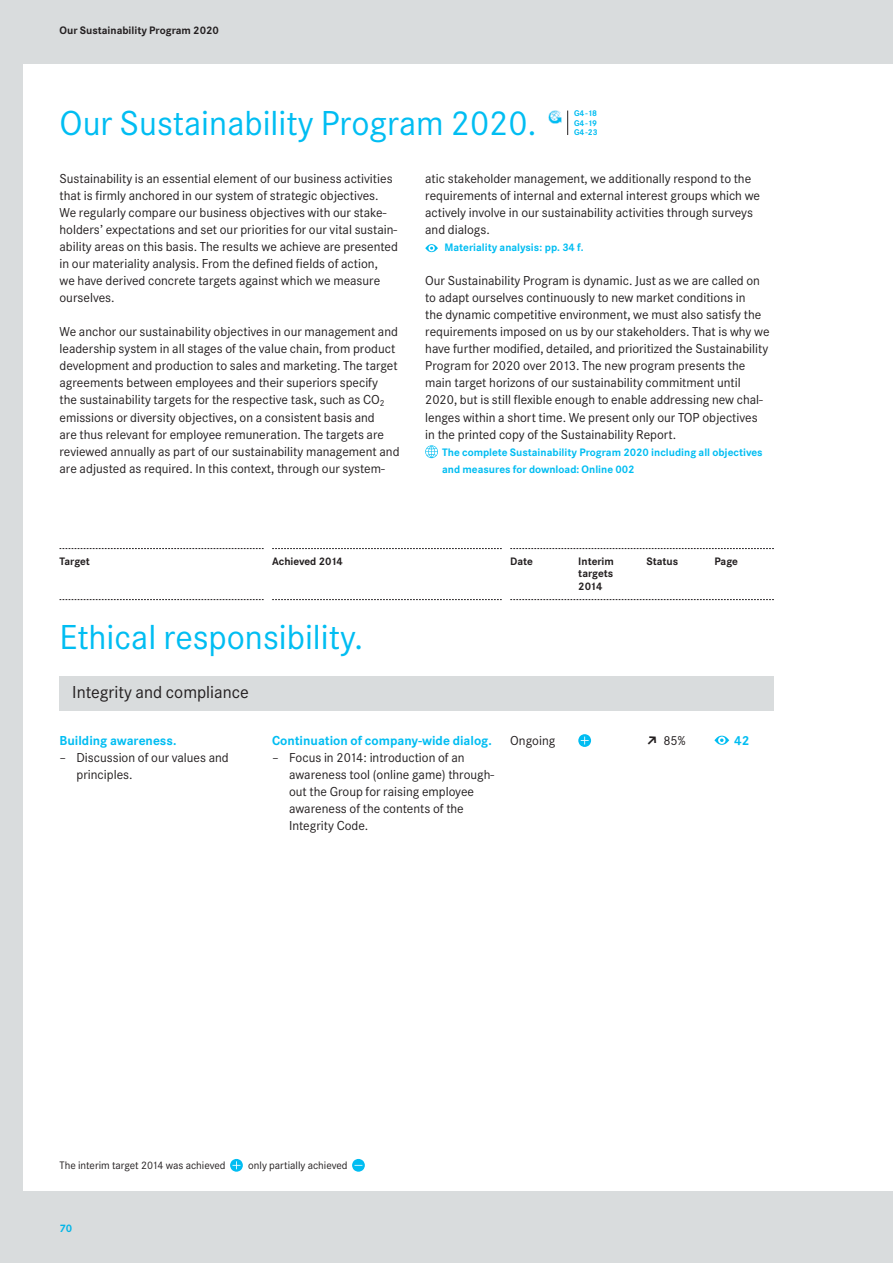
<style>
.page{position:relative;width:893px;height:1263px;background:#d9dcdd}
.page>*{position:absolute;margin:0;border:0;box-sizing:border-box;transform-origin:0 0}
.t1{font:36px "Corporate S";color:#01bdf2}
.t2{font:18px "Corporate S";color:#231f20}
.t3{font:13.5px/17px "Corporate S";color:#231f20}
.t4{font:700 13.5px "Corporate S";color:#01bdf2}
.t5{font:700 11.25px/17px "Corporate S";color:#01bdf2}
.t6{font:700 11.25px/12.8px "Corporate S";color:#231f20;text-align:justify}
.t7{font:11.25px "Corporate S";color:#231f20}
.t8{font:700 11.25px "Corporate S";color:#01b5e7}
.t9{font:700 8.7px/9.1px "Corporate S";color:#01bdf2;text-align:justify}
</style>
<div class="page">
<div style="left:23px;top:64px;width:870px;height:1127px;background:#fff"></div>
<svg style="left:425px;top:244px;width:13px;height:8px"></svg>
<svg style="left:425px;top:445px;width:13px;height:13px"></svg>
<svg style="left:60px;top:599px;width:204px;height:1px"></svg>
<svg style="left:272px;top:599px;width:230px;height:1px"></svg>
<svg style="left:510px;top:599px;width:264px;height:1px"></svg>
<svg style="left:60px;top:548px;width:204px;height:1px"></svg>
<svg style="left:272px;top:548px;width:230px;height:1px"></svg>
<svg style="left:510px;top:548px;width:264px;height:1px"></svg>
<svg style="left:714px;top:736px;width:15px;height:9px"></svg>
<div style="left:60px;top:676px;width:714px;height:34px;background:#d9dcdd"></div>
<svg style="left:230px;top:1159px;width:13px;height:13px"></svg>
<svg style="left:352px;top:1159px;width:13px;height:13px"></svg>
<svg style="left:549px;top:111px;width:12px;height:12px"></svg>
<svg style="left:567px;top:111px;width:1px;height:24px"></svg>
<svg style="left:578px;top:734px;width:13px;height:13px"></svg>
<p class="t6" style="left:60px;top:24px;width:161px">Our Sustainability Program 2020</p>
<h1 class="t1" style="left:60px;top:101px;width:479px">Our Sustainability Program 2020.</h1>
<p class="t3" style="left:60px;top:170px;width:340px">Sustainability is an essential element of our business activities that is firmly anchored in our system of strategic objectives.<br>We regularly compare our business objectives with our stake&shy;holders’ expectations and set our priorities for our vital sustain&shy;ability areas on this basis. The results we achieve are presented in our materiality analysis. From the defined fields of action,<br>we have derived concrete targets against which we measure ourselves.</p>
<p class="t3" style="left:60px;top:323px;width:341px">We anchor our sustainability objectives in our management and leadership system in all stages of the value chain, from product development and production to sales and marketing. The target agreements between employees and their superiors specify<br>the sustainability targets for the respective task, such as CO<sub>2 </sub>emissions or diversity objectives, on a consistent basis and<br>are thus relevant for employee remuneration. The targets are reviewed annually as part of our sustainability management and are adjusted as required. In this context, through our system-</p>
<p class="t9" style="left:574px;top:109px;width:25px">G4-18<br>G4-19<br>G4-23</p>
<p class="t3" style="left:425px;top:170px;width:336px">atic stakeholder management, we additionally respond to the requirements of internal and external interest groups which we actively involve in our sustainability activities through surveys and dialogs.</p>
<p class="t5" style="left:444px;top:239px;width:141px">Materiality analysis: pp. 34 f.</p>
<p class="t3" style="left:425px;top:272px;width:346px">Our Sustainability Program is dynamic. Just as we are called on to adapt ourselves continuously to new market conditions in<br>the dynamic competitive environment, we must also satisfy the requirements imposed on us by our stakeholders. That is why we have further modified, detailed, and prioritized the Sustainability Program for 2020 over 2013. The new program presents the main target horizons of our sustainability commitment until 2020, but is still flexible enough to enable addressing new chal&shy;lenges within a short time. We present only our TOP objectives in the printed copy of the Sustainability Report.</p>
<p class="t5" style="left:442px;top:443px;width:322px">The complete Sustainability Program 2020 including all objectives and measures for download: Online 002</p>
<p class="t6" style="left:60px;top:554px;width:32px">Target</p>
<p class="t6" style="left:272px;top:554px;width:72px">Achieved 2014</p>
<p class="t6" style="left:510px;top:554px;width:24px">Date</p>
<p class="t6" style="left:646px;top:554px;width:33px">Status</p>
<p class="t6" style="left:714px;top:554px;width:25px">Page</p>
<p class="t6" style="left:578px;top:554px;width:37px">Interim targets 2014</p>
<h1 class="t1" style="left:60px;top:616px;width:305px">Ethical responsibility.</h1>
<h2 class="t2" style="left:72px;top:681px;width:178px">Integrity and compliance</h2>
<p class="t4" style="left:272px;top:732px;width:221px">Continuation of company-wide dialog.</p>
<p class="t3" style="left:289px;top:748px;width:206px;text-indent:-17px">– Focus in 2014: introduction of an awareness tool (online game) through&shy;out the Group for raising employee awareness of the contents of the<br>Integrity Code.</p>
<p class="t4" style="left:60px;top:732px;width:118px">Building awareness.</p>
<p class="t3" style="left:510px;top:731px;width:47px">Ongoing</p>
<p class="t3" style="left:663px;top:732px;width:24px">85%</p>
<p class="t4" style="left:734px;top:732px;width:17px">42</p>
<p class="t3" style="left:77px;top:748px;width:154px;text-indent:-17px">– Discussion of our values and principles.</p>
<p class="t7" style="left:60px;top:1159px;width:168px">The interim target 2014 was achieved</p>
<p class="t7" style="left:248px;top:1159px;width:101px">only partially achieved</p>
<p class="t8" style="left:60px;top:1222px;width:14px">70</p>
</div>
